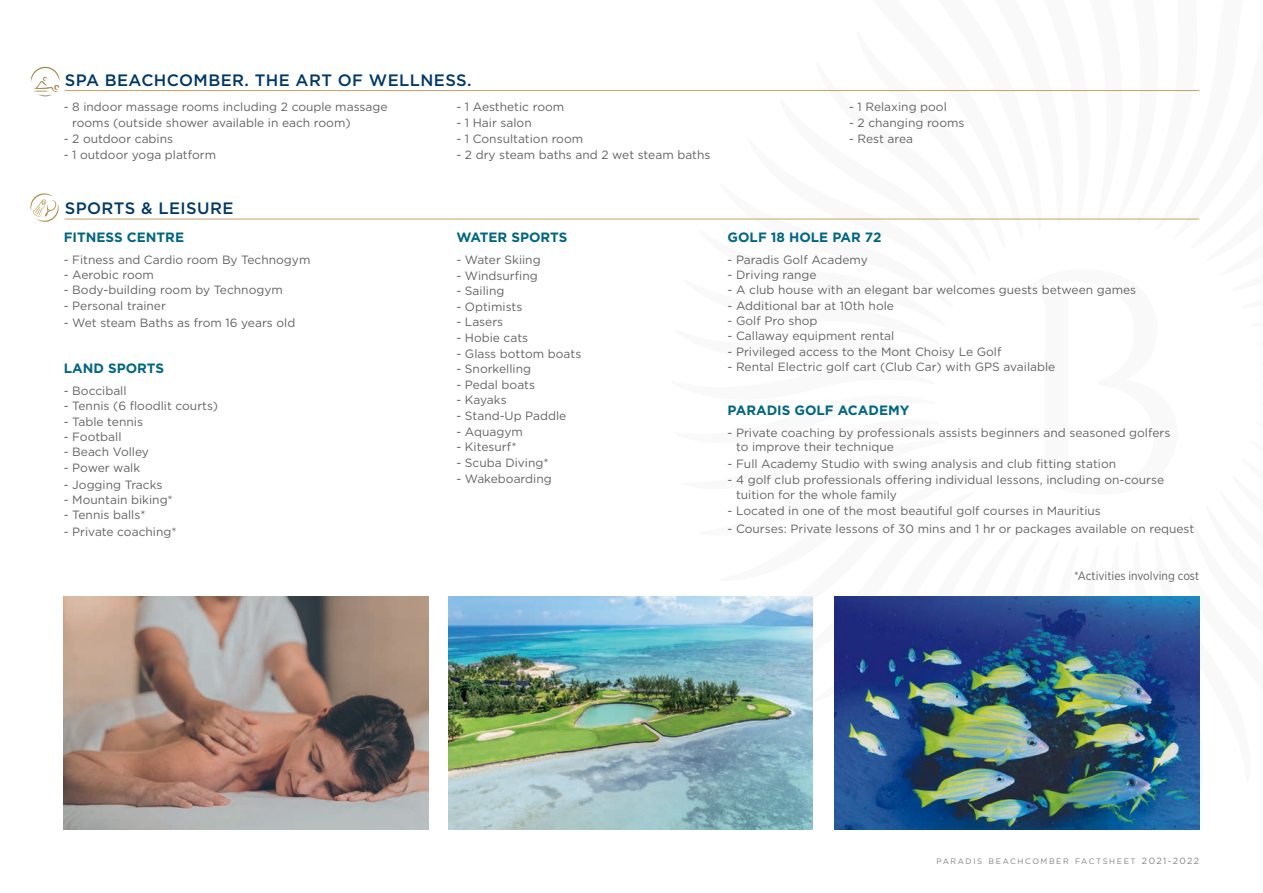
<style>
.page{position:relative;width:1263px;height:893px;background:#fff}
.page>*{position:absolute;margin:0;border:0;box-sizing:border-box;transform-origin:0 0}
.t1{font:500 16.5px "Gotham";letter-spacing:.025em;color:#003866}
.t2{font:700 13.5px "Gotham";color:#006682}
.t3{font:12px/14.4px "Gotham";color:#636366}
.t4{font:12px "Gotham Narrow";color:#636366}
.t5{font:7.8px "Gotham";letter-spacing:.2em;color:#808285}
.s1{font-size:9px}
</style>
<div class="page">
<img style="left:64px;top:596px;width:364px;height:233px">
<img style="left:448px;top:596px;width:365px;height:233px">
<img style="left:835px;top:596px;width:364px;height:233px">
<hr style="left:65px;top:90px;width:1134px;height:1px;background:#c4a265">
<hr style="left:65px;top:219px;width:1134px;height:1px;background:#c4a265">
<svg style="left:30px;top:193px;width:29px;height:29px"></svg>
<svg style="left:31px;top:67px;width:29px;height:29px"></svg>
<p class="t1" style="left:65px;top:74px;width:408px">SPA BEACHCOMBER. THE ART OF WELLNESS.</p>
<p class="t3" style="left:72px;top:100px;width:317px;line-height:15.9px;text-indent:-8px">- 8 indoor massage rooms including 2 couple massage rooms (outside shower available in each room)</p>
<p class="t3" style="left:64px;top:132px;width:111px">- 2 outdoor cabins</p>
<p class="t3" style="left:64px;top:148px;width:154px">- 1 outdoor yoga platform</p>
<p class="t1" style="left:65px;top:202px;width:170px">SPORTS &amp; LEISURE</p>
<p class="t2" style="left:64px;top:232px;width:122px">FITNESS CENTRE</p>
<p class="t3" style="left:64px;top:253px;width:248px">- Fitness and Cardio room By Technogym</p>
<p class="t3" style="left:64px;top:268px;width:92px">- Aerobic room</p>
<p class="t3" style="left:64px;top:284px;width:221px">- Body-building room by Technogym</p>
<p class="t3" style="left:64px;top:299px;width:104px">- Personal trainer</p>
<p class="t3" style="left:64px;top:316px;width:233px">- Wet steam Baths as from 16 years old</p>
<p class="t2" style="left:64px;top:364px;width:102px">LAND SPORTS</p>
<p class="t3" style="left:64px;top:384px;width:64px">- Bocciball</p>
<p class="t3" style="left:64px;top:400px;width:156px">- Tennis (6 floodlit courts)</p>
<p class="t3" style="left:64px;top:415px;width:81px">- Table tennis</p>
<p class="t3" style="left:64px;top:430px;width:59px">- Football</p>
<p class="t3" style="left:64px;top:446px;width:87px">- Beach Volley</p>
<p class="t3" style="left:64px;top:461px;width:78px">- Power walk</p>
<p class="t3" style="left:64px;top:478px;width:100px">- Jogging Tracks</p>
<p class="t3" style="left:64px;top:493px;width:111px">- Mountain biking*</p>
<p class="t3" style="left:64px;top:509px;width:83px">- Tennis balls*</p>
<p class="t3" style="left:64px;top:526px;width:114px">- Private coaching*</p>
<p class="t3" style="left:456px;top:100px;width:109px">- 1 Aesthetic room</p>
<p class="t3" style="left:456px;top:116px;width:77px">- 1 Hair salon</p>
<p class="t3" style="left:456px;top:132px;width:128px">- 1 Consultation room</p>
<p class="t3" style="left:456px;top:148px;width:255px">- 2 dry steam baths and 2 wet steam baths</p>
<p class="t2" style="left:456px;top:232px;width:113px">WATER SPORTS</p>
<p class="t3" style="left:456px;top:253px;width:86px">- Water Skiing</p>
<p class="t3" style="left:456px;top:269px;width:83px">- Windsurfing</p>
<p class="t3" style="left:456px;top:285px;width:49px">- Sailing</p>
<p class="t3" style="left:456px;top:300px;width:67px">- Optimists</p>
<p class="t3" style="left:456px;top:316px;width:48px">- Lasers</p>
<p class="t3" style="left:456px;top:331px;width:73px">- Hobie cats</p>
<p class="t3" style="left:456px;top:347px;width:126px">- Glass bottom boats</p>
<p class="t3" style="left:456px;top:363px;width:76px">- Snorkelling</p>
<p class="t3" style="left:456px;top:378px;width:80px">- Pedal boats</p>
<p class="t3" style="left:456px;top:394px;width:52px">- Kayaks</p>
<p class="t3" style="left:456px;top:409px;width:111px">- Stand-Up Paddle</p>
<p class="t3" style="left:456px;top:425px;width:68px">- Aquagym</p>
<p class="t3" style="left:456px;top:441px;width:62px">- Kitesurf*</p>
<p class="t3" style="left:456px;top:456px;width:94px">- Scuba Diving*</p>
<p class="t3" style="left:456px;top:472px;width:97px">- Wakeboarding</p>
<p class="t3" style="left:849px;top:100px;width:99px">- 1 Relaxing pool</p>
<p class="t3" style="left:849px;top:116px;width:117px">- 2 changing rooms</p>
<p class="t3" style="left:849px;top:132px;width:66px">- Rest area</p>
<p class="t2" style="left:728px;top:232px;width:155px">GOLF 18 HOLE PAR 72</p>
<p class="t3" style="left:728px;top:253px;width:142px">- Paradis Golf Academy</p>
<p class="t3" style="left:728px;top:268px;width:91px">- Driving range</p>
<p class="t3" style="left:728px;top:284px;width:410px">- A club house with an elegant bar welcomes guests between games</p>
<p class="t3" style="left:728px;top:299px;width:168px">- Additional bar at 10th hole</p>
<p class="t3" style="left:728px;top:314px;width:91px">- Golf Pro shop</p>
<p class="t3" style="left:728px;top:330px;width:168px">- Callaway equipment rental</p>
<p class="t3" style="left:728px;top:345px;width:275px">- Privileged access to the Mont Choisy Le Golf</p>
<p class="t3" style="left:728px;top:360px;width:329px">- Rental Electric golf cart (Club Car) with GPS available</p>
<p class="t2" style="left:728px;top:405px;width:183px">PARADIS GOLF ACADEMY</p>
<p class="t3" style="left:736px;top:426px;width:436px;text-indent:-8px">- Private coaching by professionals assists beginners and seasoned golfers to improve their technique</p>
<p class="t3" style="left:728px;top:457px;width:390px">- Full Academy Studio with swing analysis and club fitting station</p>
<p class="t3" style="left:736px;top:473px;width:430px;text-indent:-8px">- 4 golf club professionals offering individual lessons, including on-course tuition for the whole family</p>
<p class="t3" style="left:728px;top:504px;width:375px">- Located in one of the most beautiful golf courses in Mauritius</p>
<p class="t3" style="left:728px;top:522px;width:468px">- Courses: Private lessons of 30 mins and 1 hr or packages available on request</p>
<p class="t4" style="left:1074px;top:571px;width:126px">*Activities involving cost</p>
<p class="t5" style="left:936px;top:858px;width:264px">PARADIS BEACHCOMBER FACTSHEET <span class="s1">2021-2022</span></p>
</div>
